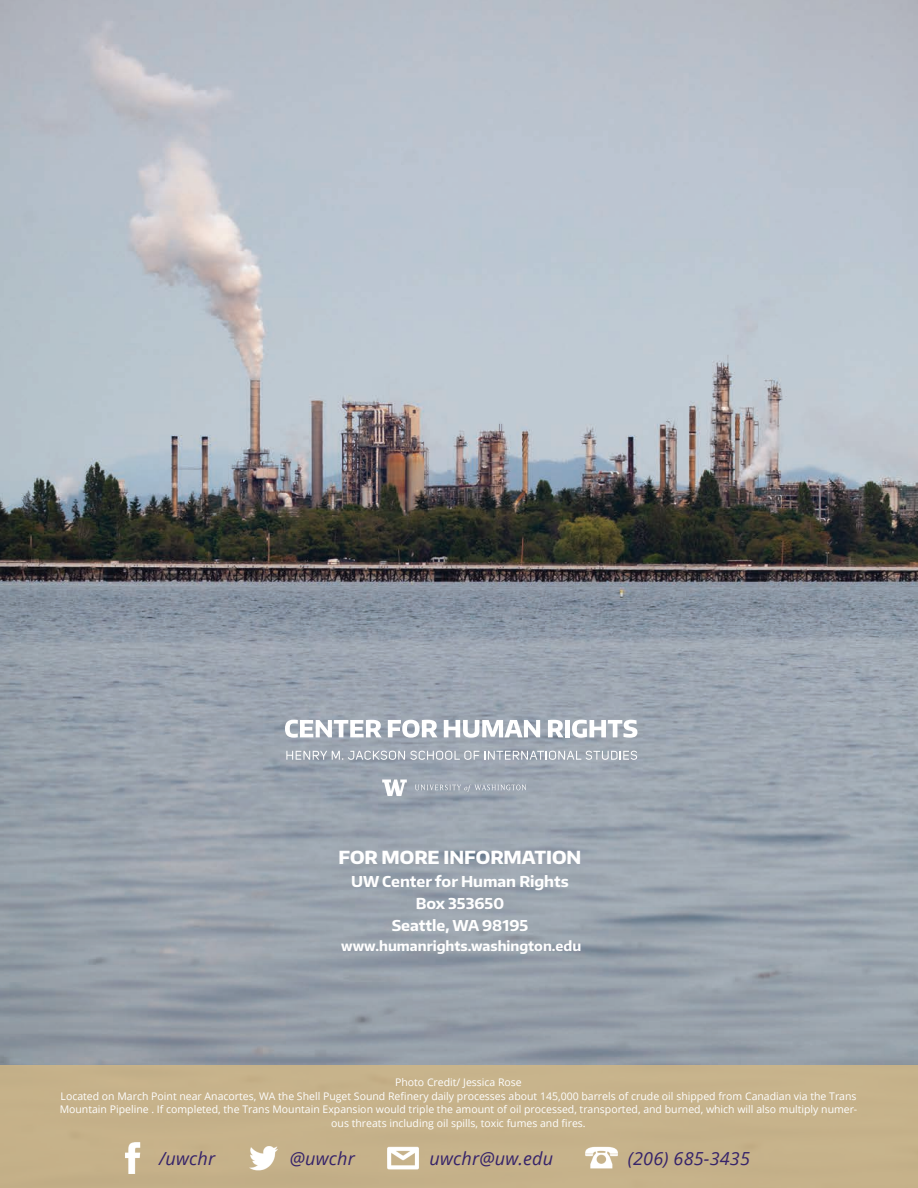
<style>
.page{position:relative;width:918px;height:1188px;background:#fff}
.page>*{position:absolute;margin:0;border:0;box-sizing:border-box;transform-origin:0 0}
.Body_text{font:italic 18px "Open Sans";letter-spacing:.01em;color:#36236a}
.t1{font:800 18px "Encode Sans Normal";color:#fff}
.t2{font:700 15px "Encode Sans Normal";color:#fff}
.t3{font:700 13.5px "Encode Sans Normal";color:#fff}
.t4{font:10.5px/13.5px "Open Sans";color:#fff;text-align:center}
</style>
<div class="page">
<img style="left:0;top:0;width:918px;height:1065px">
<div style="left:0;top:1065px;width:918px;height:123px;background:#c6b28a"></div>
<img style="left:125px;top:1142px;width:16px;height:32px">
<img style="left:249px;top:1146px;width:28px;height:25px">
<img style="left:387px;top:1146px;width:32px;height:24px">
<img style="left:586px;top:1146px;width:31px;height:23px">
<svg style="left:285px;top:720px;width:97px;height:18px"></svg>
<svg style="left:388px;top:720px;width:50px;height:18px"></svg>
<svg style="left:444px;top:720px;width:96px;height:18px"></svg>
<svg style="left:548px;top:720px;width:16px;height:17px"></svg>
<div style="left:565px;top:720px;width:5px;height:17px;background:#fff"></div>
<svg style="left:572px;top:720px;width:65px;height:18px"></svg>
<svg style="left:415px;top:785px;width:111px;height:7px"></svg>
<svg style="left:382px;top:780px;width:25px;height:16px"></svg>
<svg style="left:286px;top:751px;width:351px;height:9px;background:#b7bdc5"></svg>
<p class="t1" style="left:338px;top:846px;width:245px">FOR MORE INFORMATION</p>
<p class="t2" style="left:351px;top:871px;width:219px">UW Center for Human Rights</p>
<p class="t2" style="left:416px;top:893px;width:90px">Box 353650</p>
<p class="t2" style="left:392px;top:916px;width:138px">Seattle, WA 98195</p>
<p class="t3" style="left:341px;top:937px;width:242px">www.humanrights.washington.edu</p>
<p class="t4" style="left:395px;top:1075px;width:128px">Photo Credit/ Jessica Rose</p>
<p class="t4" style="left:60px;top:1089px;width:799px">Located on March Point near Anacortes, WA the Shell Puget Sound Refinery daily processes about 145,000 barrels of crude oil shipped from Canadian via the Trans<br>Mountain Pipeline . If completed, the Trans Mountain Expansion would triple the amount of oil processed, transported, and burned, which will also multiply numer&shy;ous threats including oil spills, toxic fumes and fires.</p>
<p class="Body_text" style="left:159px;top:1146px;width:58px">/uwchr</p>
<p class="Body_text" style="left:290px;top:1146px;width:67px">@uwchr</p>
<p class="Body_text" style="left:430px;top:1146px;width:125px">uwchr@uw.edu</p>
<p class="Body_text" style="left:628px;top:1146px;width:124px">(206) 685-3435</p>
</div>
